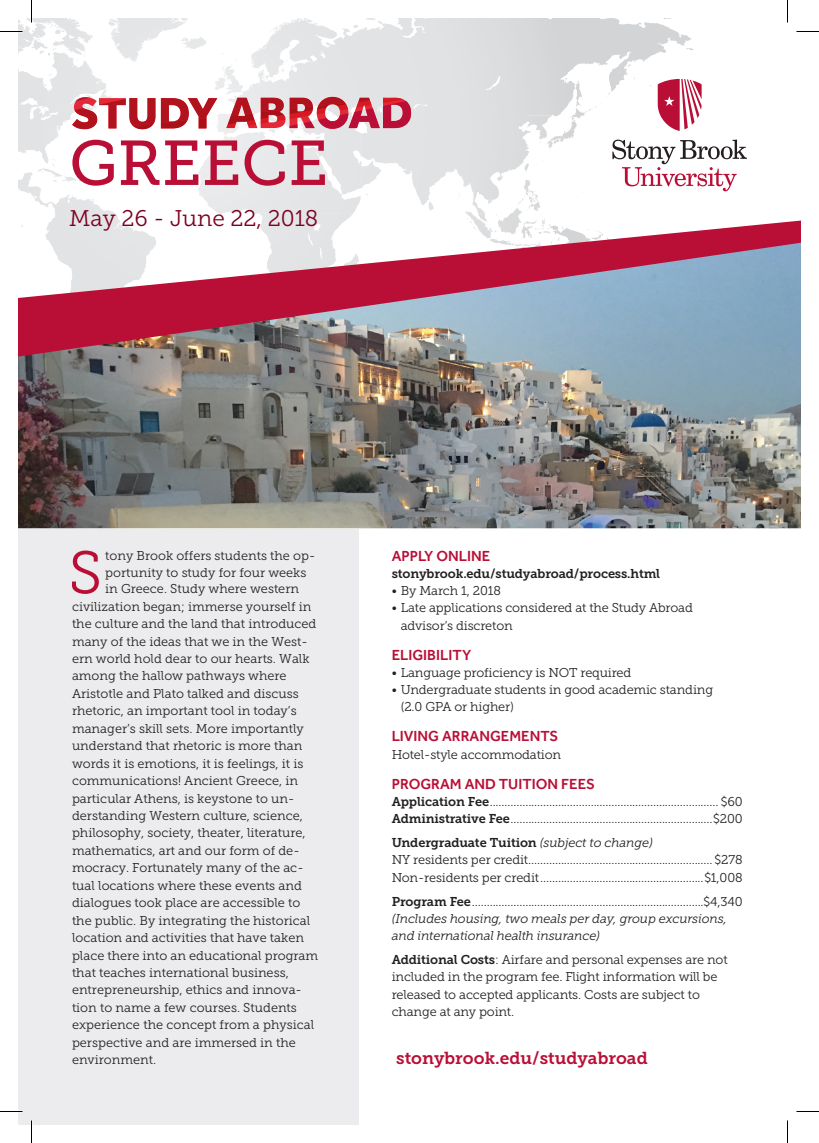
<style>
.page{position:relative;width:819px;height:1143px;background:#fff}
.page>*{position:absolute;margin:0;border:0;box-sizing:border-box;transform-origin:0 0}
.t1{font:63px "Museo Slab 500";color:#b90f36}
.t2{font:59.7px "Museo Slab 300";color:#b90f36}
.t3{font:22.65px "Museo Slab 300";color:#7b0120}
.t4{font:17.25px "Museo Slab 700";color:#b90f36}
.t5{font:500 15px "Effra";color:#b90f36}
.t6{font:12.75px/17.2px "Museo Slab 300";color:#231f20}
.t7{font:12.75px "Museo Slab 700";letter-spacing:-.01em;color:#231f20}
.s1{font-family:"Museo Slab 700"}
.s2{font-family:"Museo Slab 300";font-style:italic}
.s3{font-style:italic}
</style>
<div class="page">
<svg style="left:20px;top:131px;width:555px;height:90px"></svg>
<svg style="left:43px;top:156px;width:504px;height:8px"></svg>
<div style="left:18px;top:529px;width:341px;height:596px;background:#ececee"></div>
<img style="left:18px;top:357px;width:783px;height:171px">
<svg style="left:612px;top:140px;width:135px;height:51px"></svg>
<svg style="left:18px;top:221px;width:783px;height:136px"></svg>
<svg style="left:0;top:1111px;width:22px;height:1px"></svg>
<svg style="left:796px;top:1111px;width:23px;height:1px"></svg>
<svg style="left:31px;top:1120px;width:1px;height:23px"></svg>
<svg style="left:0;top:0;width:819px;height:131px"></svg>
<svg style="left:787px;top:1120px;width:1px;height:23px"></svg>
<h1 class="t1" style="left:69px;top:128px;width:260px">GREECE</h1>
<h3 class="t3" style="left:69px;top:205px;width:251px">May 26 - June 22, 2018</h3>
<h2 class="t2" style="left:68px;top:540px;width:35px">S</h2>
<p class="t6" style="left:105px;top:547px;width:212px">tony Brook offers students the op-</p>
<p class="t6" style="left:105px;top:564px;width:203px">portunity to study for four weeks</p>
<p class="t6" style="left:105px;top:580px;width:195px">in Greece. Study where western</p>
<p class="t6" style="left:72px;top:598px;width:241px">civilization began; immerse yourself in</p>
<p class="t6" style="left:72px;top:615px;width:246px">the culture and the land that introduced</p>
<p class="t6" style="left:72px;top:633px;width:237px">many of the ideas that we in the West-</p>
<p class="t6" style="left:72px;top:650px;width:239px">ern world hold dear to our hearts. Walk</p>
<p class="t6" style="left:72px;top:668px;width:216px">among the hallow pathways where</p>
<p class="t6" style="left:72px;top:685px;width:228px">Aristotle and Plato talked and discuss</p>
<p class="t6" style="left:72px;top:702px;width:226px">rhetoric, an important tool in today’s</p>
<p class="t6" style="left:72px;top:720px;width:233px">manager’s skill sets. More importantly</p>
<p class="t6" style="left:72px;top:737px;width:232px">understand that rhetoric is more than</p>
<p class="t6" style="left:72px;top:755px;width:233px">words it is emotions, it is feelings, it is</p>
<p class="t6" style="left:72px;top:772px;width:228px">communications! Ancient Greece, in</p>
<p class="t6" style="left:72px;top:790px;width:224px">particular Athens, is keystone to un-</p>
<p class="t6" style="left:72px;top:807px;width:233px">derstanding Western culture, science,</p>
<p class="t6" style="left:72px;top:824px;width:235px">philosophy, society, theater, literature,</p>
<p class="t6" style="left:72px;top:842px;width:229px">mathematics, art and our form of de-</p>
<p class="t6" style="left:72px;top:859px;width:233px">mocracy. Fortunately many of the ac-</p>
<p class="t6" style="left:72px;top:877px;width:231px">tual locations where these events and</p>
<p class="t6" style="left:72px;top:894px;width:230px">dialogues took place are accessible to</p>
<p class="t6" style="left:72px;top:912px;width:240px">the public. By integrating the historical</p>
<p class="t6" style="left:72px;top:929px;width:234px">location and activities that have taken</p>
<p class="t6" style="left:72px;top:947px;width:248px">place there into an educational program</p>
<p class="t6" style="left:72px;top:964px;width:218px">that teaches international business,</p>
<p class="t6" style="left:72px;top:981px;width:231px">entrepreneurship, ethics and innova-</p>
<p class="t6" style="left:72px;top:999px;width:226px">tion to name a few courses. Students</p>
<p class="t6" style="left:72px;top:1016px;width:244px">experience the concept from a physical</p>
<p class="t6" style="left:72px;top:1034px;width:225px">perspective and are immersed in the</p>
<p class="t6" style="left:72px;top:1051px;width:86px">environment.</p>
<p class="t5" style="left:392px;top:547px;width:100px">APPLY ONLINE</p>
<p class="t7" style="left:392px;top:566px;width:270px">stonybrook.edu/studyabroad/process.html</p>
<p class="t6" style="left:392px;top:582px;width:111px">• By March 1, 2018</p>
<p class="t6" style="left:401px;top:600px;width:294px;text-indent:-9px">• Late applications considered at the Study Abroad advisor’s discreton</p>
<p class="t5" style="left:392px;top:646px;width:81px">ELIGIBILITY</p>
<p class="t6" style="left:392px;top:664px;width:241px">• Language proficiency is NOT required</p>
<p class="t6" style="left:401px;top:681px;width:314px;text-indent:-9px">• Undergraduate students in good academic standing (2.0 GPA or higher)</p>
<p class="t5" style="left:392px;top:727px;width:168px">LIVING ARRANGEMENTS</p>
<p class="t6" style="left:392px;top:746px;width:171px">Hotel-style accommodation</p>
<p class="t5" style="left:392px;top:775px;width:205px">PROGRAM AND TUITION FEES</p>
<p class="t6" style="left:392px;top:793px;width:352px"><span class="s1">Application Fee</span> ............................................................................. $60<br><span class="s1">Administrative Fee</span> ....................................................................$200</p>
<p class="t7" style="left:392px;top:836px;width:263px">Undergraduate Tuition <span class="s2">(subject to change)</span></p>
<p class="t6" style="left:392px;top:851px;width:352px">NY residents per credit .............................................................. $278<br>Non-residents per credit .......................................................$1,008</p>
<p class="t6" style="left:392px;top:893px;width:352px"><span class="s1">Program Fee</span> ..............................................................................$4,340 <span class="s3">(Includes housing, two meals per day, group excursions, and international health insurance)</span></p>
<p class="t6" style="left:392px;top:951px;width:338px"><span class="s1">Additional Costs</span>: Airfare and personal expenses are not included in the program fee. Flight information will be released to accepted applicants. Costs are subject to change at any point.</p>
<h3 class="t4" style="left:396px;top:1048px;width:253px">stonybrook.edu/studyabroad</h3>
</div>
